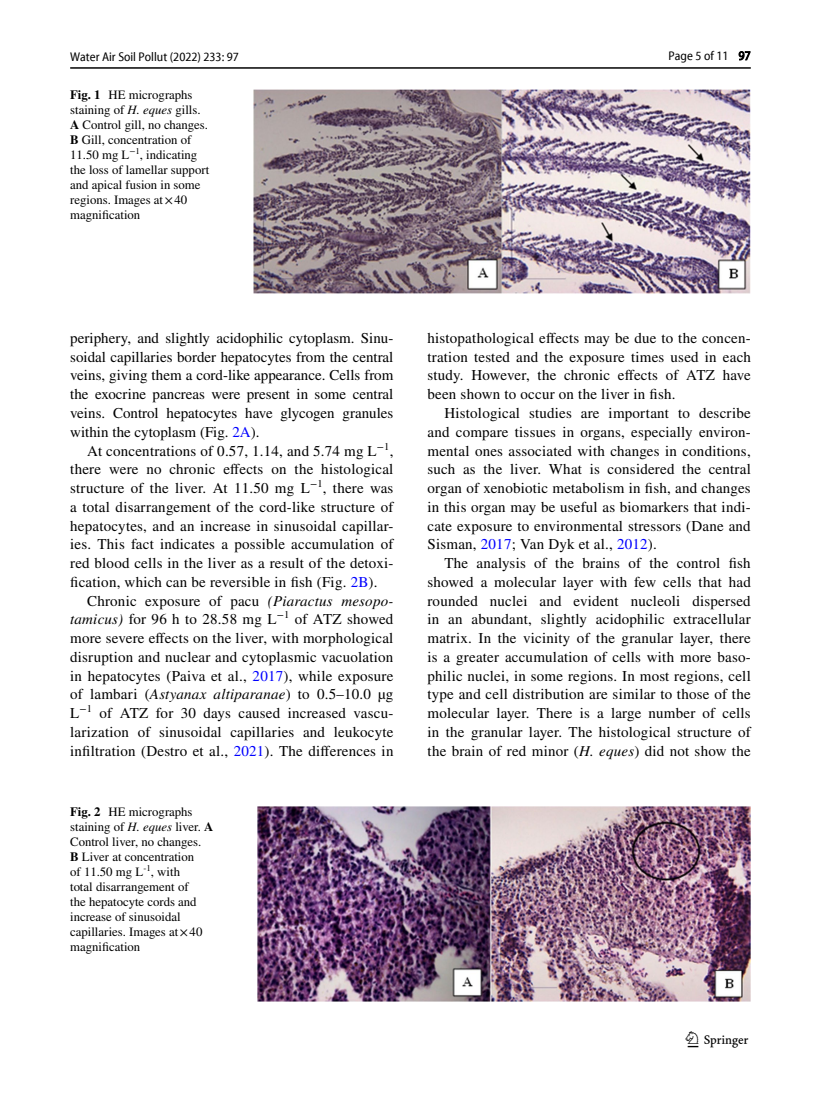
<style>
.page{position:relative;width:821px;height:1106px;background:#fff}
.page>*{position:absolute;margin:0;border:0;box-sizing:border-box;transform-origin:0 0}
.t1{font:22.5px "Springnew Regular 3";color:#000}
.t2{font:15px/18.8px "STIX";letter-spacing:.015em;color:#000;text-align:justify}
.t3{font:12.75px/15px "STIX";color:#000}
.t4{font:semi-condensed 12.75px "Myriad Pro Unic";color:#000}
.s1{font-weight:700}
.s2{font-style:italic}
.s3{color:#00f}
</style>
<div class="page">
<hr style="left:70px;top:67px;width:680px;height:2px;background:#000">
<img style="left:253px;top:89px;width:497px;height:204px">
<img style="left:257px;top:806px;width:493px;height:195px">
<p class="t4" style="left:70px;top:52px;width:170px">Water Air Soil Pollut (2022) 233: 97</p>
<p class="t4" style="left:668px;top:51px;width:83px">Page 5 of 11 97</p>
<p class="t3" style="left:70px;top:88px;width:141px"><span class="s1">Fig. 1</span> HE micrographs staining of <span class="s2">H. eques</span> gills.<br><span class="s1">A</span> Control gill, no changes.<br><span class="s1">B</span> Gill, concentration of<br>11.50 mg L<sup>−1</sup>, indicating the loss of lamellar support and apical fusion in some regions. Images at×40 magnification</p>
<p class="t2" style="left:70px;top:329px;width:325px">periphery, and slightly acidophilic cytoplasm. Sinu&shy;soidal capillaries border hepatocytes from the central veins, giving them a cord-like appearance. Cells from the exocrine pancreas were present in some central veins. Control hepatocytes have glycogen granules within the cytoplasm (Fig. <span class="s3">2A</span>).</p>
<p class="t2" style="left:70px;top:442px;width:325px;text-indent:17px">At concentrations of 0.57, 1.14, and 5.74 mg L<sup>−1</sup>, there were no chronic effects on the histological structure of the liver. At 11.50 mg L<sup>−1</sup>, there was a total disarrangement of the cord-like structure of hepatocytes, and an increase in sinusoidal capillar&shy;ies. This fact indicates a possible accumulation of red blood cells in the liver as a result of the detoxi&shy;fication, which can be reversible in fish (Fig. <span class="s3">2B</span>).</p>
<p class="t2" style="left:70px;top:592px;width:325px;text-indent:17px">Chronic exposure of pacu <span class="s2">(Piaractus mesopo&shy;tamicus)</span> for 96 h to 28.58 mg L<sup>−1</sup> of ATZ showed more severe effects on the liver, with morphological disruption and nuclear and cytoplasmic vacuolation in hepatocytes (Paiva et al., <span class="s3">2017</span>), while exposure of lambari (<span class="s2">Astyanax altiparanae</span>) to 0.5–10.0 µg L<sup>−1</sup> of ATZ for 30 days caused increased vascu&shy;larization of sinusoidal capillaries and leukocyte infiltration (Destro et al., <span class="s3">2021</span>). The differences in</p>
<p class="t3" style="left:70px;top:805px;width:145px"><span class="s1">Fig. 2</span> HE micrographs staining of <span class="s2">H. eques</span> liver. <span class="s1">A<br></span>Control liver, no changes.<br><span class="s1">B</span> Liver at concentration<br>of 11.50 mg L<sup>-1</sup>, with<br>total disarrangement of<br>the hepatocyte cords and increase of sinusoidal capillaries. Images at×40 magnification</p>
<p class="t2" style="left:427px;top:329px;width:325px">histopathological effects may be due to the concen&shy;tration tested and the exposure times used in each study. However, the chronic effects of ATZ have been shown to occur on the liver in fish.</p>
<p class="t2" style="left:427px;top:404px;width:325px;text-indent:17px">Histological studies are important to describe and compare tissues in organs, especially environ&shy;mental ones associated with changes in conditions, such as the liver. What is considered the central organ of xenobiotic metabolism in fish, and changes in this organ may be useful as biomarkers that indi&shy;cate exposure to environmental stressors (Dane and Sisman, <span class="s3">2017</span>; Van Dyk et al., <span class="s3">2012</span>).</p>
<p class="t2" style="left:427px;top:554px;width:325px;text-indent:17px">The analysis of the brains of the control fish showed a molecular layer with few cells that had rounded nuclei and evident nucleoli dispersed in an abundant, slightly acidophilic extracellular matrix. In the vicinity of the granular layer, there is a greater accumulation of cells with more baso&shy;philic nuclei, in some regions. In most regions, cell type and cell distribution are similar to those of the molecular layer. There is a large number of cells in the granular layer. The histological structure of the brain of red minor (<span class="s2">H. eques</span>) did not show the</p>
<h1 class="t1" style="left:687px;top:1031px;width:62px">1 3</h1>
</div>
